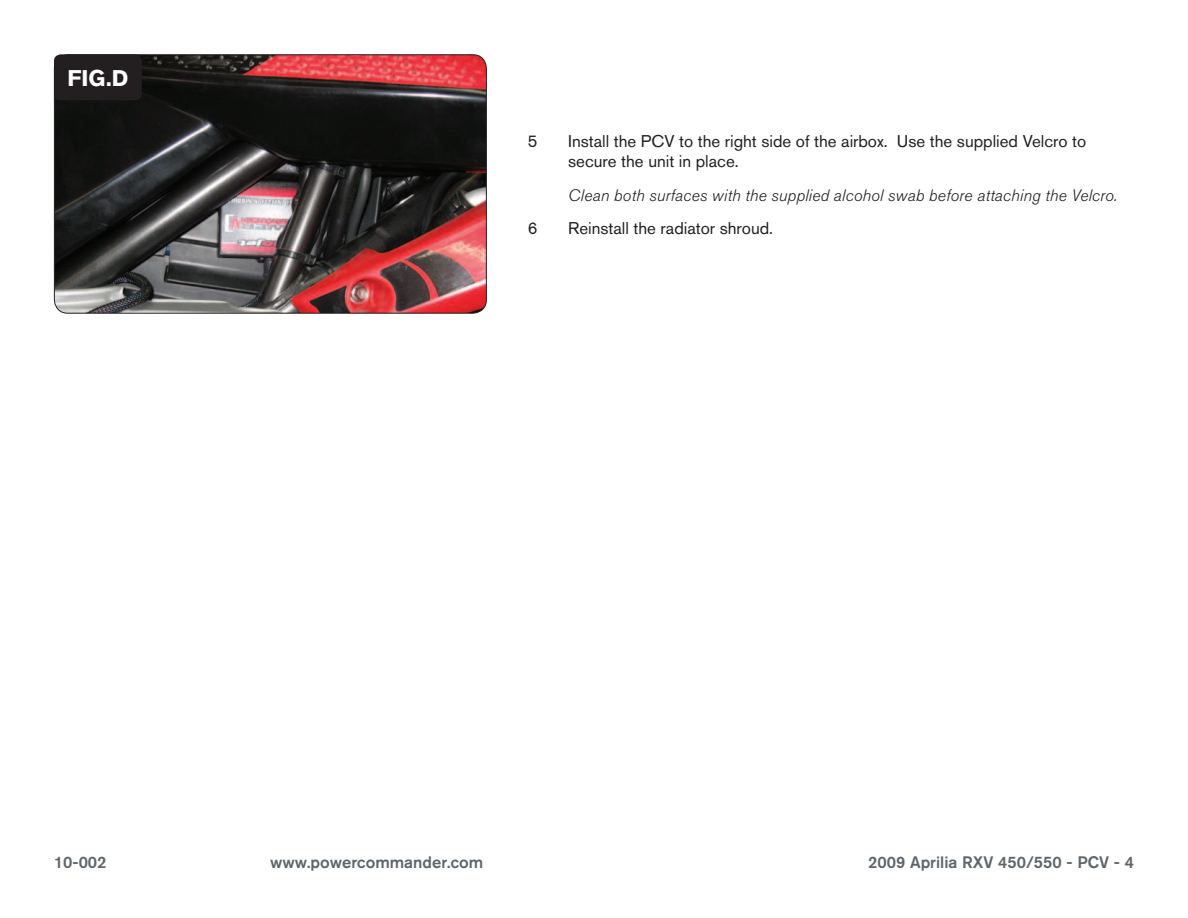
<style>
.page{position:relative;width:1188px;height:918px;background:#fff}
.page>*{position:absolute;margin:0;border:0;box-sizing:border-box;transform-origin:0 0}
.t1{font:700 22.5px "Akzidenz Grotesk BQ";color:#fff}
.Bodycopy{font:16.8px/20.2px "Akzidenz Grotesk BQ";color:#231f20}
.Bodycopy-2{font:italic 300 16.5px "Akzidenz Grotesk BQ";letter-spacing:.01em;color:#231f20}
.t2{font:500 16.5px "Akzidenz Grotesk BQ";color:#5e656c}
</style>
<div class="page">
<img style="left:54px;top:55px;width:431px;height:257px">
<div style="left:54px;top:54px;width:433px;height:260px;border:1px solid #231f20;border-radius:14px"></div>
<div style="left:54px;top:54px;width:88px;height:46px;background:#231f20;border-radius:7px"></div>
<p class="t1" style="left:67px;top:65px;width:62px">FIG.D</p>
<p class="Bodycopy" style="left:528px;top:130px;width:11px">5</p>
<p class="Bodycopy" style="left:568px;top:130px;width:520px">Install the PCV to the right side of the airbox. Use the supplied Velcro to secure the unit in place.</p>
<p class="Bodycopy-2" style="left:568px;top:186px;width:551px">Clean both surfaces with the supplied alcohol swab before attaching the Velcro.</p>
<p class="Bodycopy" style="left:528px;top:218px;width:11px">6</p>
<p class="Bodycopy" style="left:568px;top:218px;width:206px">Reinstall the radiator shroud.</p>
<p class="t2" style="left:54px;top:852px;width:54px">10-002</p>
<p class="t2" style="left:270px;top:852px;width:215px">www.powercommander.com</p>
<p class="t2" style="left:868px;top:852px;width:267px">2009 Aprilia RXV 450/550 - PCV - 4</p>
</div>
